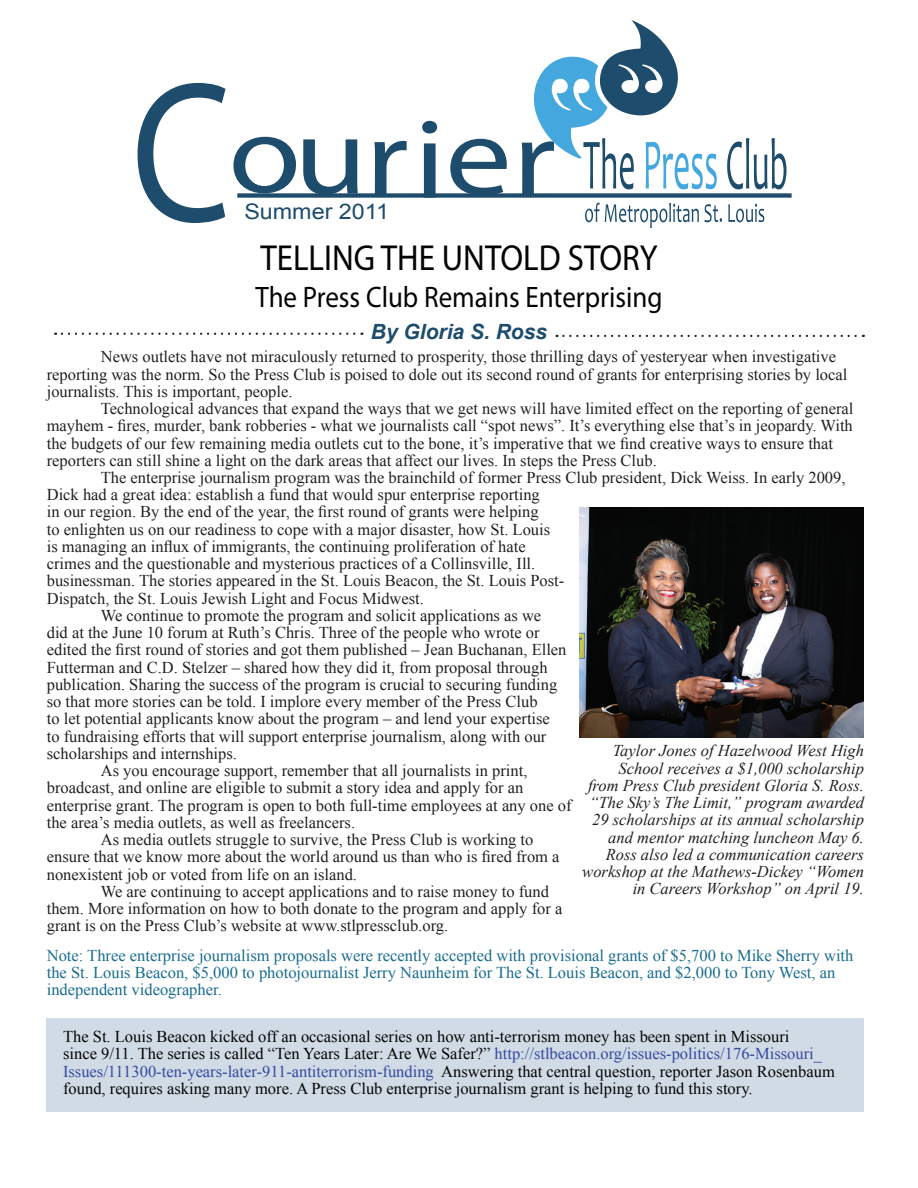
<style>
.page{position:relative;width:918px;height:1188px;background:#fff}
.page>*{position:absolute;margin:0;border:0;box-sizing:border-box;transform-origin:0 0}
.t1{font:36.3px "Myriad Pro";color:#040503;scale:.91 1}
.t2{font:29.7px "Myriad Pro";color:#040503;scale:.91 1}
.t3{font:21.45px "Arial";color:#1d4c6d;scale:1.09 1}
.t4{font:italic 700 21px "Arial";color:#1d4c6d}
.t5{font:16.5px/17.2px "Times New Roman";color:#231f20}
.t6{font:16.5px/17.2px "Times New Roman";color:#040503}
.t7{font:italic 16.5px/17.2px "Times New Roman";color:#231f20;text-align:right}
.t8{font:16.5px/17.2px "Times New Roman";color:#186c90}
.s1{color:#34499e}
</style>
<div class="page">
<svg style="left:138px;top:83px;width:88px;height:140px"></svg>
<svg style="left:233px;top:137px;width:63px;height:56px"></svg>
<svg style="left:303px;top:139px;width:55px;height:54px"></svg>
<svg style="left:374px;top:141px;width:33px;height:52px"></svg>
<svg style="left:422px;top:121px;width:15px;height:72px"></svg>
<svg style="left:450px;top:139px;width:57px;height:54px"></svg>
<div style="left:237px;top:193px;width:555px;height:5px;background:#1d4c6d"></div>
<svg style="left:585px;top:203px;width:114px;height:25px"></svg>
<svg style="left:705px;top:204px;width:17px;height:18px"></svg>
<svg style="left:728px;top:204px;width:36px;height:18px"></svg>
<svg style="left:522px;top:20px;width:195px;height:174px"></svg>
<svg style="left:727px;top:138px;width:60px;height:51px"></svg>
<svg style="left:62px;top:333px;width:300px;height:2px"></svg>
<svg style="left:557px;top:335px;width:307px;height:2px"></svg>
<img style="left:580px;top:507px;width:284px;height:230px">
<div style="left:47px;top:1019px;width:817px;height:93px;background:#d1dbe6"></div>
<h3 class="t3" style="left:244px;top:199px;width:134px">Summer 2011</h3>
<h1 class="t1" style="left:260px;top:235px;width:438px">TELLING THE UNTOLD STORY</h1>
<h2 class="t2" style="left:255px;top:279px;width:449px">The Press Club Remains Enterprising</h2>
<p class="t4" style="left:371px;top:319px;width:178px">By Gloria S. Ross</p>
<p class="t5" style="left:47px;top:348px;width:802px;text-indent:54px">News outlets have not miraculously returned to prosperity, those thrilling days of yesteryear when investigative reporting was the norm. So the Press Club is poised to dole out its second round of grants for enterprising stories by local journalists. This is important, people.</p>
<p class="t5" style="left:47px;top:400px;width:808px;text-indent:54px">Technological advances that expand the ways that we get news will have limited effect on the reporting of general mayhem - fires, murder, bank robberies - what we journalists call “spot news”. It’s everything else that’s in jeopardy. With the budgets of our few remaining media outlets cut to the bone, it’s imperative that we find creative ways to ensure that reporters can still shine a light on the dark areas that affect our lives. In steps the Press Club.</p>
<p class="t5" style="left:101px;top:469px;width:746px">The enterprise journalism program was the brainchild of former Press Club president, Dick Weiss. In early 2009,</p>
<p class="t5" style="left:47px;top:486px;width:495px">Dick had a great idea: establish a fund that would spur enterprise reporting</p>
<p class="t5" style="left:47px;top:503px;width:493px">in our region. By the end of the year, the first round of grants were helping</p>
<p class="t5" style="left:47px;top:520px;width:505px">to enlighten us on our readiness to cope with a major disaster, how St. Louis</p>
<p class="t5" style="left:47px;top:538px;width:480px">is managing an influx of immigrants, the continuing proliferation of hate</p>
<p class="t5" style="left:47px;top:555px;width:490px">crimes and the questionable and mysterious practices of a Collinsville, Ill.</p>
<p class="t5" style="left:47px;top:572px;width:519px">businessman. The stories appeared in the St. Louis Beacon, the St. Louis Post-</p>
<p class="t5" style="left:47px;top:589px;width:379px">Dispatch, the St. Louis Jewish Light and Focus Midwest.</p>
<p class="t5" style="left:101px;top:607px;width:442px">We continue to promote the program and solicit applications as we</p>
<p class="t5" style="left:47px;top:624px;width:494px">did at the June 10 forum at Ruth’s Chris. Three of the people who wrote or</p>
<p class="t5" style="left:47px;top:641px;width:521px">edited the first round of stories and got them published – Jean Buchanan, Ellen</p>
<p class="t5" style="left:47px;top:658px;width:502px">Futterman and C.D. Stelzer – shared how they did it, from proposal through</p>
<p class="t5" style="left:47px;top:676px;width:512px">publication. Sharing the success of the program is crucial to securing funding</p>
<p class="t5" style="left:47px;top:693px;width:492px">so that more stories can be told. I implore every member of the Press Club</p>
<p class="t5" style="left:47px;top:710px;width:505px">to let potential applicants know about the program – and lend your expertise</p>
<p class="t5" style="left:47px;top:727px;width:501px">to fundraising efforts that will support enterprise journalism, along with our</p>
<p class="t5" style="left:47px;top:744px;width:192px">scholarships and internships.</p>
<p class="t5" style="left:101px;top:762px;width:428px">As you encourage support, remember that all journalists in print,</p>
<p class="t5" style="left:47px;top:779px;width:478px">broadcast, and online are eligible to submit a story idea and apply for an</p>
<p class="t5" style="left:47px;top:796px;width:526px">enterprise grant. The program is open to both full-time employees at any one of</p>
<p class="t5" style="left:47px;top:813px;width:310px">the area’s media outlets, as well as freelancers.</p>
<p class="t5" style="left:101px;top:831px;width:434px">As media outlets struggle to survive, the Press Club is working to</p>
<p class="t5" style="left:47px;top:848px;width:514px">ensure that we know more about the world around us than who is fired from a</p>
<p class="t5" style="left:47px;top:865px;width:312px">nonexistent job or voted from life on an island.</p>
<p class="t5" style="left:101px;top:882px;width:450px">We are continuing to accept applications and to raise money to fund</p>
<p class="t5" style="left:47px;top:900px;width:517px">them. More information on how to both donate to the program and apply for a</p>
<p class="t5" style="left:47px;top:917px;width:403px">grant is on the Press Club’s website at www.stlpressclub.org.</p>
<p class="t7" style="left:582px;top:742px;width:283px">Taylor Jones of Hazelwood West High School receives a $1,000 scholarship<br>from Press Club president Gloria S. Ross. “The Sky’s The Limit,” program awarded 29 scholarships at its annual scholarship and mentor matching luncheon May 6.<br>Ross also led a communication careers workshop at the Mathews-Dickey “Women in Careers Workshop” on April 19.</p>
<p class="t8" style="left:47px;top:947px;width:808px">Note: Three enterprise journalism proposals were recently accepted with provisional grants of $5,700 to Mike Sherry with the St. Louis Beacon, $5,000 to photojournalist Jerry Naunheim for The St. Louis Beacon, and $2,000 to Tony West, an independent videographer.</p>
<p class="t6" style="left:63px;top:1028px;width:773px">The St. Louis Beacon kicked off an occasional series on how anti-terrorism money has been spent in Missouri<br>since 9/11. The series is called “Ten Years Later: Are We Safer?” <span class="s1">http://stlbeacon.org/issues-politics/176-Missouri_ Issues/111300-ten-years-later-911-antiterrorism-funding</span> Answering that central question, reporter Jason Rosenbaum found, requires asking many more. A Press Club enterprise journalism grant is helping to fund this story.</p>
</div>
